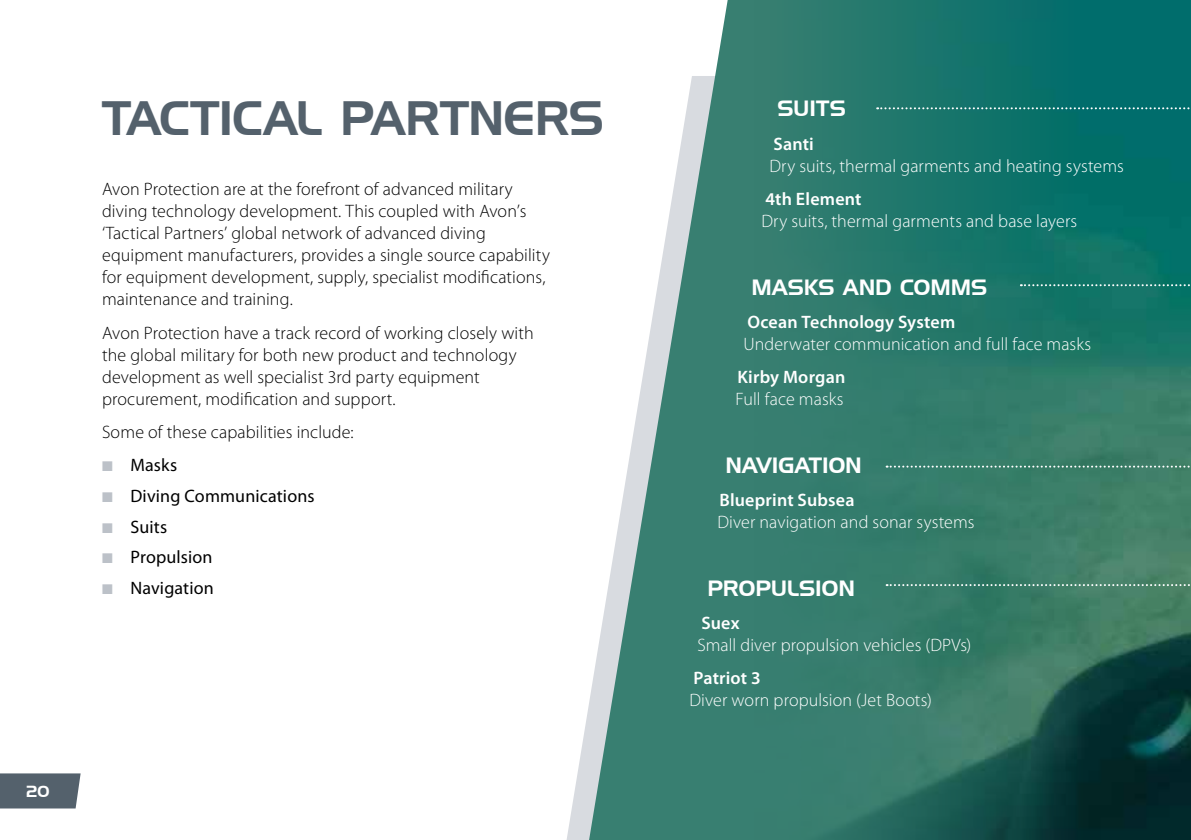
<style>
.page{position:relative;width:1191px;height:840px;background:#fff}
.page>*{position:absolute;margin:0;border:0;box-sizing:border-box;transform-origin:0 0}
.t1{font:48px "Hanzel Normal";letter-spacing:-.01em;color:#54616c}
.t2{font:22px "Hanzel Normal";color:#fff}
.t3{font:300 18px/22px "Myriad Pro";letter-spacing:.005em;color:#000}
.t4{font:300 18px "Myriad Pro";letter-spacing:.005em;color:#fff}
.t5{font:600 18px "Myriad Pro";letter-spacing:.01em;color:#fff}
.t6{font:18px "Myriad Pro";letter-spacing:.01em;color:#000}
.t7{font:16px "Hanzel Normal";color:#fff}
.s1{color:#bcc1c8}
</style>
<div class="page">
<svg style="left:567px;top:705px;width:22px;height:134px"></svg>
<svg style="left:589px;top:0;width:165px;height:839px;fill:#387f71"></svg>
<img style="left:754px;top:0;width:437px;height:839px">
<div style="left:0;top:773px;width:81px;height:35px;background:#54616c"></div>
<svg style="left:877px;top:107px;width:314px;height:2px"></svg>
<svg style="left:1020px;top:284px;width:171px;height:2px"></svg>
<svg style="left:886px;top:465px;width:305px;height:2px"></svg>
<svg style="left:886px;top:583px;width:305px;height:2px"></svg>
<h1 class="t1" style="left:102px;top:90px;width:503px">TACTICAL PARTNERS</h1>
<p class="t3" style="left:102px;top:178px;width:449px">Avon Protection are at the forefront of advanced military diving technology development. This coupled with Avon’s ‘Tactical Partners’ global network of advanced diving equipment manufacturers, provides a single source capability for equipment development, supply, specialist modifications, maintenance and training.</p>
<p class="t3" style="left:102px;top:321px;width:433px">Avon Protection have a track record of working closely with the global military for both new product and technology development as well specialist 3rd party equipment procurement, modification and support.</p>
<p class="t3" style="left:102px;top:420px;width:253px">Some of these capabilities include:</p>
<p class="t6" style="left:102px;top:454px;width:77px"><span class="s1">■</span> Masks</p>
<p class="t6" style="left:102px;top:484px;width:214px"><span class="s1">■</span> Diving Communications</p>
<p class="t6" style="left:102px;top:515px;width:67px"><span class="s1">■</span> Suits</p>
<p class="t6" style="left:102px;top:545px;width:112px"><span class="s1">■</span> Propulsion</p>
<p class="t6" style="left:102px;top:576px;width:113px"><span class="s1">■</span> Navigation</p>
<p class="t7" style="left:26px;top:781px;width:24px">20</p>
<p class="t2" style="left:777px;top:95px;width:70px">SUITS</p>
<p class="t5" style="left:773px;top:132px;width:42px">Santi</p>
<p class="t4" style="left:769px;top:155px;width:356px">Dry suits, thermal garments and heating systems</p>
<p class="t5" style="left:765px;top:187px;width:98px">4th Element</p>
<p class="t4" style="left:761px;top:210px;width:317px">Dry suits, thermal garments and base layers</p>
<p class="t2" style="left:751px;top:274px;width:237px">MASKS AND COMMS</p>
<p class="t5" style="left:747px;top:310px;width:209px">Ocean Technology System</p>
<p class="t4" style="left:743px;top:333px;width:349px">Underwater communication and full face masks</p>
<p class="t5" style="left:737px;top:365px;width:109px">Kirby Morgan</p>
<p class="t4" style="left:735px;top:388px;width:110px">Full face masks</p>
<p class="t2" style="left:725px;top:452px;width:138px">NAVIGATION</p>
<p class="t5" style="left:719px;top:488px;width:137px">Blueprint Subsea</p>
<p class="t4" style="left:717px;top:511px;width:259px">Diver navigation and sonar systems</p>
<p class="t2" style="left:707px;top:574px;width:149px">PROPULSION</p>
<p class="t5" style="left:701px;top:611px;width:40px">Suex</p>
<p class="t4" style="left:697px;top:634px;width:275px">Small diver propulsion vehicles (DPVs)</p>
<p class="t5" style="left:693px;top:666px;width:69px">Patriot 3</p>
<p class="t4" style="left:689px;top:689px;width:244px">Diver worn propulsion (Jet Boots)</p>
</div>
